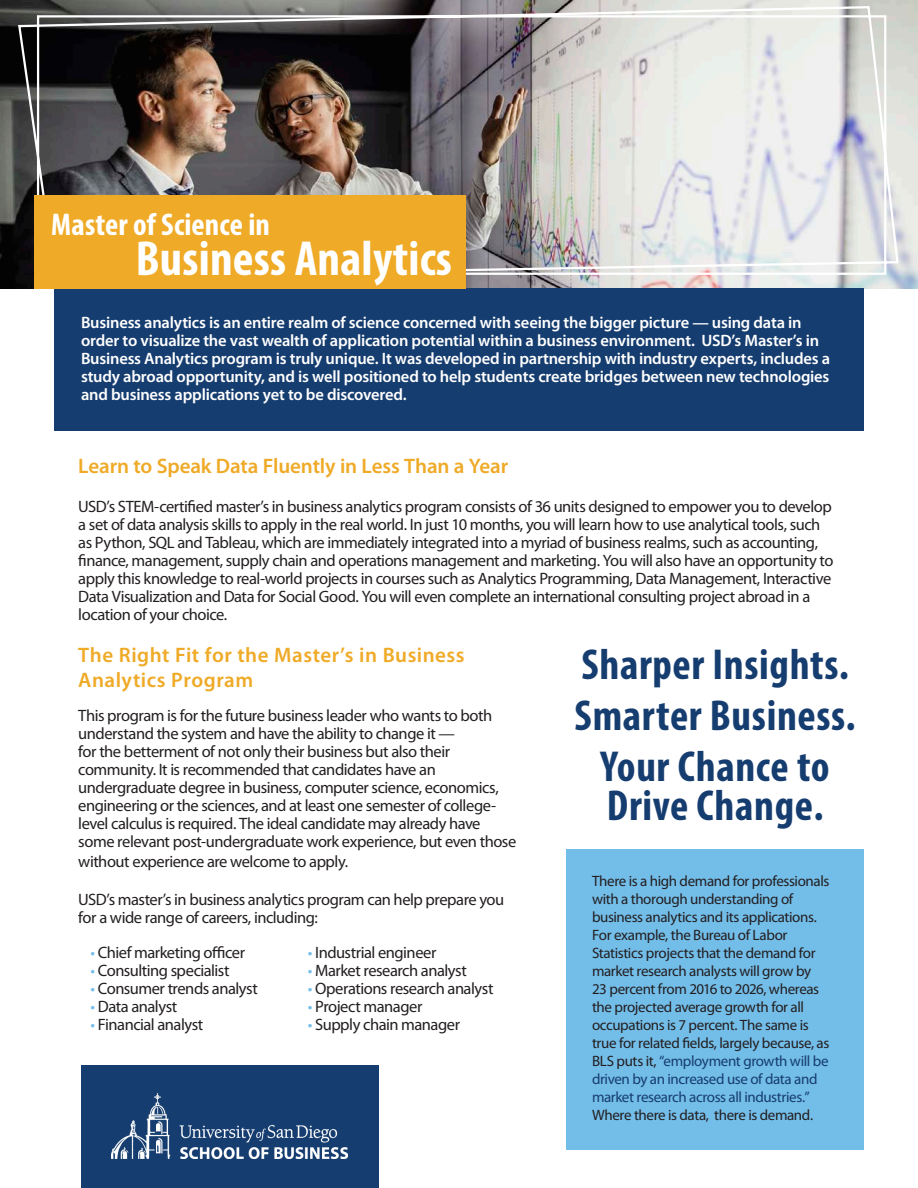
<style>
.page{position:relative;width:918px;height:1188px;background:#fff}
.page>*{position:absolute;margin:0;border:0;box-sizing:border-box;transform-origin:0 0}
.regTEXT{font:700 condensed 49.5px "Myriad Pro";letter-spacing:.005em;color:#fff}
.regTEXT-2{font:700 condensed 43.5px/39px "Myriad Pro";letter-spacing:.015em;color:#163d6f}
.regTEXT-3{font:700 condensed 31.5px "Myriad Pro";letter-spacing:.005em;color:#fff}
.subTITLE{font:600 21px/25.2px "Myriad Pro";letter-spacing:.025em;color:#efaa27}
.regTEXT-4{font:600 21px "Myriad Pro";letter-spacing:-.005em;color:#efaa27}
.regTEXT-5{font:16.5px/18px "Myriad Pro";letter-spacing:-.03em;color:#231f20}
.regTEXT-6{font:600 16.5px/18px "Myriad Pro";letter-spacing:-.01em;color:#fff}
.t1{font:15px/18px "Myriad Pro";letter-spacing:-.025em;color:#231f20}
.s1{color:#73bde9}
.s2{color:#163d6f}
</style>
<div class="page">
<img style="left:0;top:0;width:918px;height:289px">
<img style="left:17px;top:5px;width:883px;height:275px">
<div style="left:54px;top:289px;width:810px;height:142px;background:#163d6f"></div>
<div style="left:81px;top:1066px;width:298px;height:122px;background:#163d6f"></div>
<img style="left:112px;top:1094px;width:236px;height:65px">
<div style="left:34px;top:195px;width:431px;height:94px;background:#efaa27"></div>
<div style="left:566px;top:849px;width:298px;height:301px;background:#73bde9"></div>
<p class="regTEXT-3" style="left:51px;top:205px;width:220px">Master of Science in</p>
<p class="regTEXT" style="left:136px;top:228px;width:318px">Business Analytics</p>
<p class="regTEXT-6" style="left:81px;top:313px;width:751px">Business analytics is an entire realm of science concerned with seeing the bigger picture — using data in order to visualize the vast wealth of application potential within a business environment. USD’s Master’s in Business Analytics program is truly unique. It was developed in partnership with industry experts, includes a study abroad opportunity, and is well positioned to help students create bridges between new technologies and business applications yet to be discovered.</p>
<p class="regTEXT-4" style="left:78px;top:453px;width:431px">Learn to Speak Data Fluently in Less Than a Year</p>
<p class="regTEXT-5" style="left:78px;top:497px;width:757px">USD’s STEM-certified master’s in business analytics program consists of 36 units designed to empower you to develop a set of data analysis skills to apply in the real world. In just 10 months, you will learn how to use analytical tools, such as Python, SQL and Tableau, which are immediately integrated into a myriad of business realms, such as accounting, finance, management, supply chain and operations management and marketing. You will also have an opportunity to apply this knowledge to real-world projects in courses such as Analytics Programming, Data Management, Interactive Data Visualization and Data for Social Good. You will even complete an international consulting project abroad in a location of your choice.</p>
<p class="regTEXT-2" style="left:581px;top:644px;width:269px">Sharper Insights.</p>
<p class="regTEXT-2" style="left:575px;top:695px;width:283px">Smarter Business.</p>
<p class="regTEXT-2" style="left:600px;top:746px;width:231px">Your Chance to<br>Drive Change.</p>
<p class="subTITLE" style="left:78px;top:642px;width:388px">The Right Fit for the Master’s in Business<br>Analytics Program</p>
<p class="regTEXT-5" style="left:78px;top:706px;width:415px">This program is for the future business leader who wants to both</p>
<p class="regTEXT-5" style="left:78px;top:724px;width:378px">understand the system and have the ability to change it —</p>
<p class="regTEXT-5" style="left:78px;top:742px;width:440px">for the betterment of not only their business but also their community. It is recommended that candidates have an undergraduate degree in business, computer science, economics, engineering or the sciences, and at least one semester of college&shy;level calculus is required. The ideal candidate may already have some relevant post-undergraduate work experience, but even those</p>
<p class="regTEXT-5" style="left:78px;top:852px;width:271px">without experience are welcome to apply.</p>
<p class="regTEXT-5" style="left:78px;top:890px;width:428px">USD’s master’s in business analytics program can help prepare you for a wide range of careers, including:</p>
<p class="regTEXT-5" style="left:91px;top:943px;width:156px"><span class="s1">•</span> Chief marketing officer</p>
<p class="regTEXT-5" style="left:91px;top:961px;width:140px"><span class="s1">•</span> Consulting specialist</p>
<p class="regTEXT-5" style="left:91px;top:979px;width:169px"><span class="s1">•</span> Consumer trends analyst</p>
<p class="regTEXT-5" style="left:91px;top:997px;width:88px"><span class="s1">•</span> Data analyst</p>
<p class="regTEXT-5" style="left:91px;top:1015px;width:114px"><span class="s1">•</span> Financial analyst</p>
<p class="t1" style="left:592px;top:872px;width:239px">There is a high demand for professionals with a thorough understanding of business analytics and its applications.<br>For example, the Bureau of Labor Statistics projects that the demand for market research analysts will grow by 23 percent from 2016 to 2026, whereas the projected average growth for all occupations is 7 percent. The same is true for related fields, largely because, as BLS puts it, <span class="s2">“employment growth will be driven by an increased use of data and market research across all industries.”</span></p>
<p class="t1" style="left:592px;top:1106px;width:223px">Where there is data, there is demand.</p>
<p class="regTEXT-5" style="left:308px;top:943px;width:130px"><span class="s1">•</span> Industrial engineer</p>
<p class="regTEXT-5" style="left:308px;top:961px;width:160px"><span class="s1">•</span> Market research analyst</p>
<p class="regTEXT-5" style="left:308px;top:979px;width:187px"><span class="s1">•</span> Operations research analyst</p>
<p class="regTEXT-5" style="left:308px;top:997px;width:116px"><span class="s1">•</span> Project manager</p>
<p class="regTEXT-5" style="left:308px;top:1015px;width:154px"><span class="s1">•</span> Supply chain manager</p>
</div>
